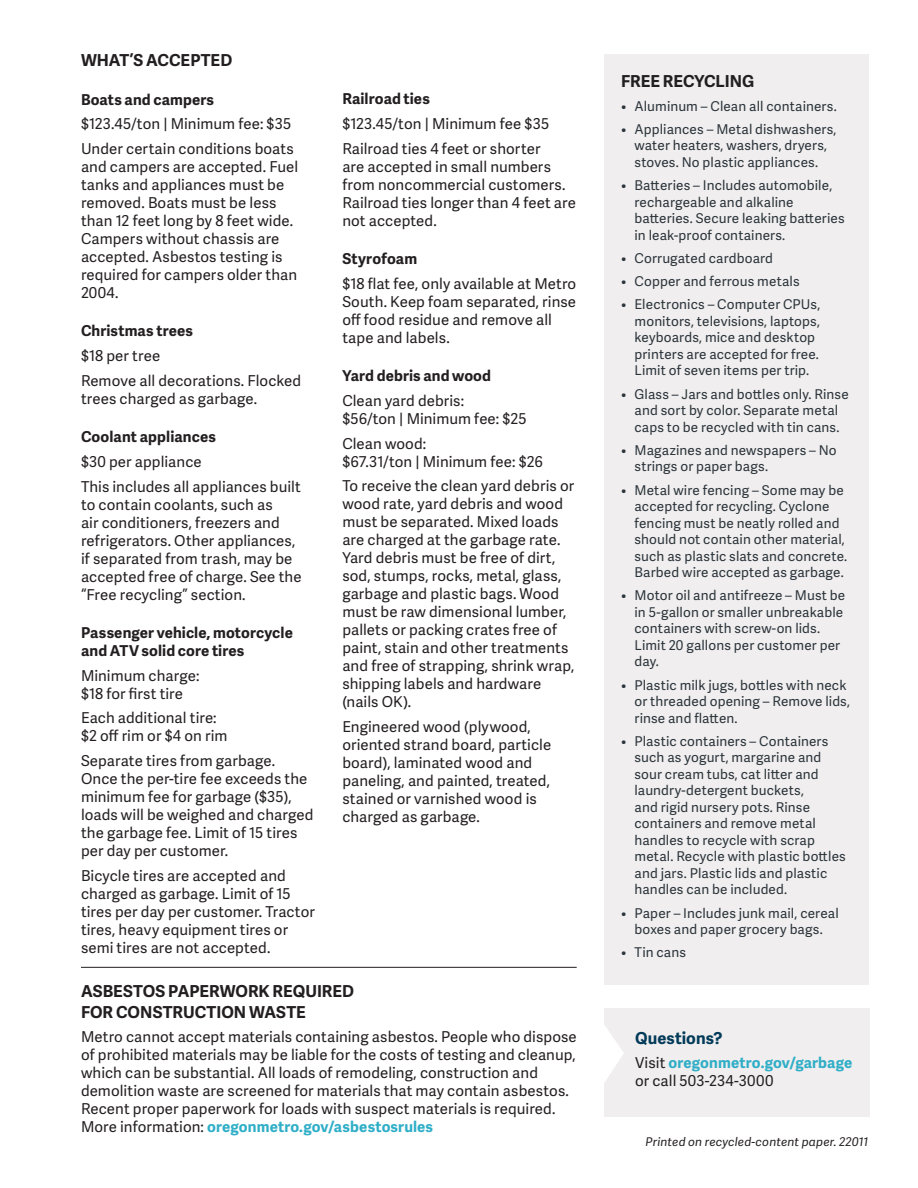
<style>
.page{position:relative;width:918px;height:1188px;background:#fff}
.page>*{position:absolute;margin:0;border:0;box-sizing:border-box;transform-origin:0 0}
.t1{font:700 16.5px/21px "Adelle Sans";color:#231f20}
.t2{font:700 16.5px "Adelle Sans";letter-spacing:.005em;color:#023b5a}
.t3{font:15px/18px "Adelle Sans";letter-spacing:.005em;color:#231f20}
.t4{font:700 15px/18px "Adelle Sans";letter-spacing:.01em;color:#231f20}
.t5{font:13.5px/16.5px "Adelle Sans";letter-spacing:.01em;color:#2b343b}
.t6{font:italic 12px "Adelle Sans";letter-spacing:.015em;color:#231f20}
.s1{font-weight:700;color:#2faec7}
</style>
<div class="page">
<div style="left:604px;top:54px;width:264px;height:931px;background:#f0eeee"></div>
<div style="left:604px;top:1008px;width:265px;height:109px;background:#f0eeee"></div>
<svg style="left:604px;top:1025px;width:20px;height:58px"></svg>
<hr style="left:81px;top:967px;width:496px;height:1px;background:#231f20">
<p class="t1" style="left:81px;top:49px;width:153px">WHAT’S ACCEPTED</p>
<p class="t4" style="left:81px;top:90px;width:135px">Boats and campers</p>
<p class="t3" style="left:81px;top:111px;width:214px;line-height:24.8px">$123.45/ton | Minimum fee: $35<br>Under certain conditions boats</p>
<p class="t3" style="left:81px;top:157px;width:219px">and campers are accepted. Fuel tanks and appliances must be removed. Boats must be less than 12 feet long by 8 feet wide.<br>Campers without chassis are accepted. Asbestos testing is required for campers older than<br>2004.</p>
<p class="t4" style="left:81px;top:321px;width:114px">Christmas trees</p>
<p class="t3" style="left:81px;top:343px;width:222px;line-height:24.8px">$18 per tree<br>Remove all decorations. Flocked</p>
<p class="t3" style="left:81px;top:389px;width:178px">trees charged as garbage.</p>
<p class="t4" style="left:81px;top:427px;width:136px">Coolant appliances</p>
<p class="t3" style="left:81px;top:449px;width:221px;line-height:24.8px">$30 per appliance<br>This includes all appliances built</p>
<p class="t3" style="left:81px;top:495px;width:222px">to contain coolants, such as<br>air conditioners, freezers and refrigerators. Other appliances, if separated from trash, may be accepted free of charge. See the “Free recycling” section.</p>
<p class="t4" style="left:81px;top:623px;width:213px">Passenger vehicle, motorcycle and ATV solid core tires</p>
<p class="t3" style="left:81px;top:666px;width:120px">Minimum charge: $18 for first tire</p>
<p class="t3" style="left:81px;top:709px;width:148px">Each additional tire: $2 off rim or $4 on rim</p>
<p class="t3" style="left:81px;top:751px;width:234px">Separate tires from garbage.<br>Once the per-tire fee exceeds the minimum fee for garbage ($35), loads will be weighed and charged the garbage fee. Limit of 15 tires per day per customer.</p>
<p class="t3" style="left:81px;top:866px;width:235px">Bicycle tires are accepted and charged as garbage. Limit of 15 tires per day per customer. Tractor tires, heavy equipment tires or semi tires are not accepted.</p>
<p class="t4" style="left:342px;top:89px;width:89px">Railroad ties</p>
<p class="t3" style="left:342px;top:111px;width:208px;line-height:24.8px">$123.45/ton | Minimum fee $35<br>Railroad ties 4 feet or shorter</p>
<p class="t3" style="left:342px;top:157px;width:235px">are accepted in small numbers from noncommercial customers.<br>Railroad ties longer than 4 feet are not accepted.</p>
<p class="t4" style="left:342px;top:249px;width:76px">Styrofoam</p>
<p class="t3" style="left:342px;top:274px;width:235px">$18 flat fee, only available at Metro<br>South. Keep foam separated, rinse off food residue and remove all tape and labels.</p>
<p class="t4" style="left:342px;top:366px;width:150px">Yard debris and wood</p>
<p class="t3" style="left:342px;top:391px;width:186px">Clean yard debris:<br>$56/ton | Minimum fee: $25</p>
<p class="t3" style="left:342px;top:434px;width:202px">Clean wood:<br>$67.31/ton | Minimum fee: $26</p>
<p class="t3" style="left:342px;top:476px;width:233px">To receive the clean yard debris or wood rate, yard debris and wood must be separated. Mixed loads are charged at the garbage rate.<br>Yard debris must be free of dirt, sod, stumps, rocks, metal, glass, garbage and plastic bags. Wood must be raw dimensional lumber, pallets or packing crates free of paint, stain and other treatments and free of strapping, shrink wrap, shipping labels and hardware (nails OK).</p>
<p class="t3" style="left:342px;top:717px;width:210px">Engineered wood (plywood, oriented strand board, particle board), laminated wood and paneling, and painted, treated, stained or varnished wood is charged as garbage.</p>
<p class="t1" style="left:81px;top:979px;width:275px">ASBESTOS PAPERWORK REQUIRED<br>FOR CONSTRUCTION WASTE</p>
<p class="t3" style="left:81px;top:1027px;width:497px">Metro cannot accept materials containing asbestos. People who dispose of prohibited materials may be liable for the costs of testing and cleanup, which can be substantial. All loads of remodeling, construction and demolition waste are screened for materials that may contain asbestos.<br>Recent proper paperwork for loads with suspect materials is required.<br>More information: <span class="s1">oregonmetro.gov/asbestosrules</span></p>
<p class="t1" style="left:621px;top:70px;width:135px">FREE RECYCLING</p>
<p class="t5" style="left:621px;top:97px;width:217px">• Aluminum – Clean all containers.</p>
<p class="t5" style="left:621px;top:120px;width:217px;text-align:center">• Appliances – Metal dishwashers, water heaters, washers, dryers, stoves. No plastic appliances.</p>
<p class="t5" style="left:635px;top:177px;width:212px;text-indent:-14px">• Batteries – Includes automobile, rechargeable and alkaline batteries. Secure leaking batteries in leak-proof containers.</p>
<p class="t5" style="left:621px;top:249px;width:154px">• Corrugated cardboard</p>
<p class="t5" style="left:621px;top:273px;width:180px">• Copper and ferrous metals</p>
<p class="t5" style="left:635px;top:296px;width:187px;text-indent:-14px">• Electronics – Computer CPUs, monitors, televisions, laptops, keyboards, mice and desktop printers are accepted for free.<br>Limit of seven items per trip.</p>
<p class="t5" style="left:621px;top:385px;width:229px;text-align:center">• Glass – Jars and bottles only. Rinse and sort by color. Separate metal caps to be recycled with tin cans.</p>
<p class="t5" style="left:635px;top:441px;width:204px;text-indent:-14px">• Magazines and newspapers – No strings or paper bags.</p>
<p class="t5" style="left:635px;top:481px;width:214px;text-indent:-14px">• Metal wire fencing – Some may be accepted for recycling. Cyclone fencing must be neatly rolled and should not contain other material, such as plastic slats and concrete.<br>Barbed wire accepted as garbage.</p>
<p class="t5" style="left:635px;top:587px;width:212px;text-indent:-14px">• Motor oil and antifreeze – Must be in 5-gallon or smaller unbreakable containers with screw-on lids.<br>Limit 20 gallons per customer per day.</p>
<p class="t5" style="left:635px;top:676px;width:217px;text-indent:-14px">• Plastic milk jugs, bottles with neck or threaded opening – Remove lids, rinse and flatten.</p>
<p class="t5" style="left:635px;top:732px;width:213px;text-indent:-14px">• Plastic containers – Containers such as yogurt, margarine and sour cream tubs, cat litter and laundry-detergent buckets,<br>and rigid nursery pots. Rinse containers and remove metal handles to recycle with scrap metal. Recycle with plastic bottles and jars. Plastic lids and plastic handles can be included.</p>
<p class="t5" style="left:621px;top:904px;width:219px;text-align:center">• Paper – Includes junk mail, cereal boxes and paper grocery bags.</p>
<p class="t5" style="left:621px;top:944px;width:67px">• Tin cans</p>
<p class="t2" style="left:635px;top:1026px;width:89px">Questions?</p>
<p class="t3" style="left:635px;top:1054px;width:219px">Visit <span class="s1">oregonmetro.gov/garbage </span>or call 503-234-3000</p>
<p class="t6" style="left:646px;top:1133px;width:224px">Printed on recycled-content paper. 22011</p>
</div>
